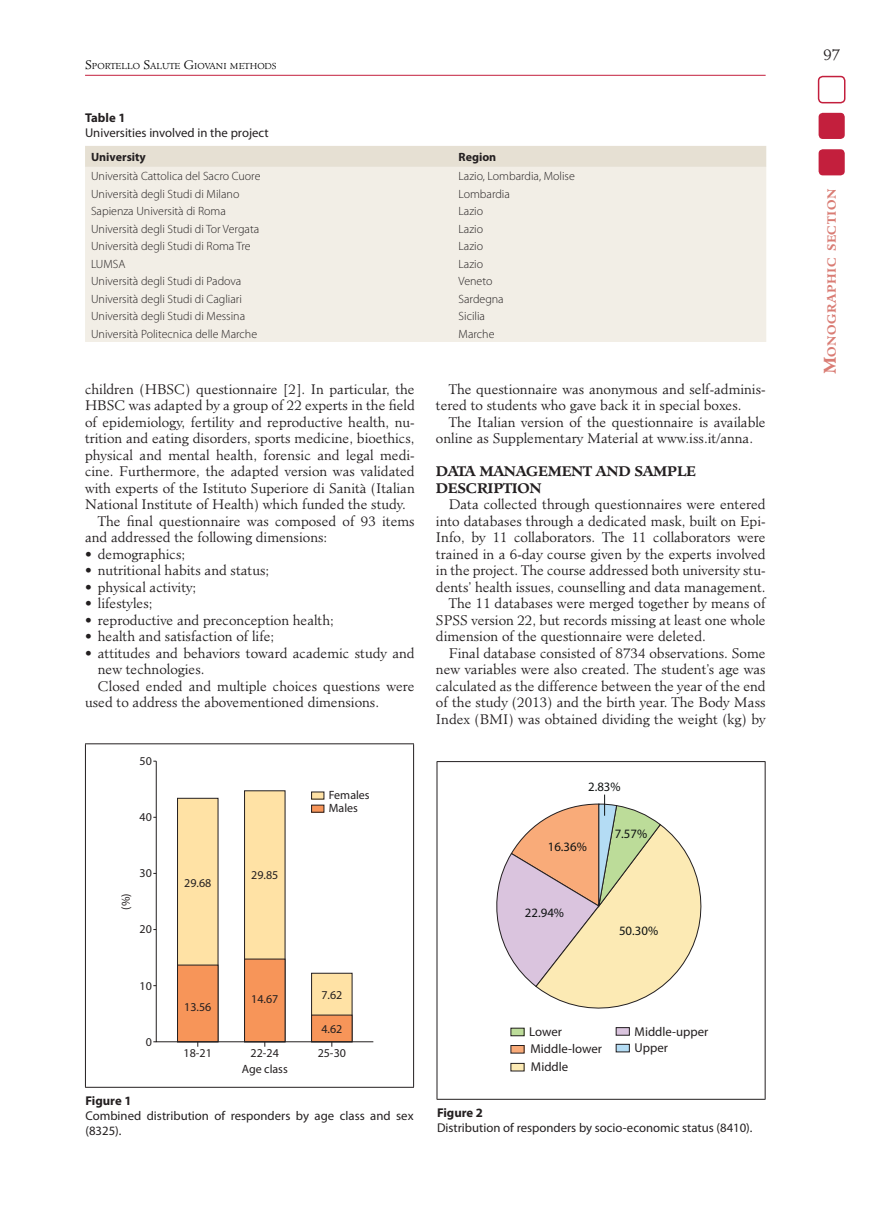
<style>
.page{position:relative;width:872px;height:1212px;background:#fff}
.page>*{position:absolute;margin:0;border:0;box-sizing:border-box;transform-origin:0 0}
.t1{font:300 15px "Minister Std";color:#231f20}
.t2{font:300 13.5px/16.5px "Minister Std";color:#231f20}
.t3{font:700 13.5px/16.5px "Minister Std";letter-spacing:-.02em;color:#231f20}
.t4{font:12.75px/15px "Myriad Pro";color:#231f20}
.t5{font:12.75px "Myriad Pro";color:#0f1313}
.t6{font:700 12.75px "Myriad Pro";color:#231f20}
.t7{font:300 12px "Myriad Pro";color:#231f20}
.t8{font:12px/15.6px "Myriad Pro";color:#231f20;text-align:center}
.t9{font:700 12px "Myriad Pro";color:#231f20}
.t10{font:700 11.55px "Minister Std";letter-spacing:.045em;color:#d97c74}
.t11{font:300 8.4px "Minister Std";color:#000}
.s1{font-size:12px}
.s2{font-size:16.5px}
</style>
<div class="page">
<hr style="left:85px;top:75px;width:680px;height:1px;background:#c31f3d">
<div style="left:818px;top:76px;width:27px;height:27px;border:2px solid #c31f3d;border-radius:4px"></div>
<div style="left:818px;top:113px;width:26px;height:26px;background:#c31f3d;border-radius:4px"></div>
<div style="left:818px;top:149px;width:26px;height:26px;background:#c31f3d;border-radius:4px"></div>
<div style="left:85px;top:146px;width:681px;height:21px;background:#e6e0d3"></div>
<div style="left:85px;top:167px;width:681px;height:175px;background:#f2eee6"></div>
<hr style="left:85px;top:743px;width:329px;height:1px;background:#231f20">
<hr style="left:85px;top:744px;width:1px;height:343px;background:#231f20">
<hr style="left:413px;top:744px;width:1px;height:343px;background:#231f20">
<hr style="left:85px;top:1087px;width:329px;height:1px;background:#231f20">
<svg style="left:177px;top:1042px;width:41px;height:5px"></svg>
<svg style="left:311px;top:1042px;width:41px;height:5px"></svg>
<svg style="left:155px;top:760px;width:219px;height:282px"></svg>
<hr style="left:436px;top:761px;width:329px;height:1px;background:#231f20">
<hr style="left:436px;top:762px;width:1px;height:337px;background:#231f20">
<hr style="left:764px;top:762px;width:1px;height:337px;background:#231f20">
<hr style="left:436px;top:1099px;width:329px;height:1px;background:#231f20">
<div style="left:511px;top:1063px;width:13px;height:8px;background:#fceab4"></div>
<div style="left:511px;top:1063px;width:13px;height:8px;border:1px solid #231f20"></div>
<div style="left:511px;top:1028px;width:13px;height:8px;background:#bcdc99"></div>
<div style="left:511px;top:1028px;width:13px;height:8px;border:1px solid #231f20"></div>
<div style="left:616px;top:1044px;width:13px;height:8px;background:#b4dcf4"></div>
<div style="left:616px;top:1044px;width:13px;height:8px;border:1px solid #231f20"></div>
<div style="left:616px;top:1027px;width:13px;height:8px;background:#dac4de"></div>
<div style="left:616px;top:1027px;width:13px;height:8px;border:1px solid #231f20"></div>
<div style="left:511px;top:1045px;width:13px;height:8px;background:#f9ab79"></div>
<div style="left:511px;top:1045px;width:13px;height:8px;border:1px solid #231f20"></div>
<svg style="left:496px;top:794px;width:206px;height:215px"></svg>
<p class="t11" style="left:85px;top:61px;width:192px"><span class="s1">S</span>PORTELLO <span class="s1">S</span>ALUTE <span class="s1">G</span>IOVANI METHODS</p>
<p class="t6" style="left:85px;top:111px;width:42px">Table 1</p>
<p class="t4" style="left:85px;top:126px;width:185px">Universities involved in the project</p>
<p class="t9" style="left:91px;top:150px;width:56px">University</p>
<p class="t9" style="left:458px;top:150px;width:39px">Region</p>
<p class="t7" style="left:91px;top:170px;width:171px">Università Cattolica del Sacro Cuore</p>
<p class="t7" style="left:458px;top:170px;width:118px">Lazio, Lombardia, Molise</p>
<p class="t7" style="left:91px;top:187px;width:150px">Università degli Studi di Milano</p>
<p class="t7" style="left:458px;top:187px;width:53px">Lombardia</p>
<p class="t7" style="left:91px;top:205px;width:136px">Sapienza Università di Roma</p>
<p class="t7" style="left:458px;top:205px;width:26px">Lazio</p>
<p class="t7" style="left:91px;top:222px;width:170px">Università degli Studi di Tor Vergata</p>
<p class="t7" style="left:458px;top:222px;width:26px">Lazio</p>
<p class="t7" style="left:91px;top:240px;width:161px">Università degli Studi di Roma Tre</p>
<p class="t7" style="left:458px;top:240px;width:26px">Lazio</p>
<p class="t7" style="left:91px;top:257px;width:36px">LUMSA</p>
<p class="t7" style="left:458px;top:257px;width:26px">Lazio</p>
<p class="t7" style="left:91px;top:275px;width:152px">Università degli Studi di Padova</p>
<p class="t7" style="left:458px;top:275px;width:35px">Veneto</p>
<p class="t7" style="left:91px;top:292px;width:152px">Università degli Studi di Cagliari</p>
<p class="t7" style="left:458px;top:292px;width:47px">Sardegna</p>
<p class="t7" style="left:91px;top:310px;width:156px">Università degli Studi di Messina</p>
<p class="t7" style="left:458px;top:310px;width:28px">Sicilia</p>
<p class="t7" style="left:91px;top:327px;width:168px">Università Politecnica delle Marche</p>
<p class="t7" style="left:458px;top:327px;width:37px">Marche</p>
<p class="t2" style="left:85px;top:381px;width:331px">children (HBSC) questionnaire [2]. In particular, the</p>
<p class="t2" style="left:85px;top:397px;width:331px">HBSC was adapted by a group of 22 experts in the field</p>
<p class="t2" style="left:85px;top:414px;width:331px">of epidemiology, fertility and reproductive health, nu-</p>
<p class="t2" style="left:85px;top:430px;width:331px">trition and eating disorders, sports medicine, bioethics,</p>
<p class="t2" style="left:85px;top:447px;width:331px">physical and mental health, forensic and legal medi-</p>
<p class="t2" style="left:85px;top:463px;width:331px">cine. Furthermore, the adapted version was validated</p>
<p class="t2" style="left:85px;top:480px;width:331px">with experts of the Istituto Superiore di Sanità (Italian</p>
<p class="t2" style="left:85px;top:496px;width:322px">National Institute of Health) which funded the study.</p>
<p class="t2" style="left:98px;top:513px;width:318px">The final questionnaire was composed of 93 items</p>
<p class="t2" style="left:85px;top:529px;width:244px">and addressed the following dimensions:</p>
<p class="t2" style="left:85px;top:546px;width:102px">• demographics;</p>
<p class="t2" style="left:85px;top:562px;width:186px">• nutritional habits and status;</p>
<p class="t2" style="left:85px;top:579px;width:113px">• physical activity;</p>
<p class="t2" style="left:85px;top:595px;width:69px">• lifestyles;</p>
<p class="t2" style="left:85px;top:612px;width:250px">• reproductive and preconception health;</p>
<p class="t2" style="left:85px;top:628px;width:191px">• health and satisfaction of life;</p>
<p class="t2" style="left:85px;top:645px;width:331px">• attitudes and behaviors toward academic study and</p>
<p class="t2" style="left:98px;top:661px;width:108px">new technologies.</p>
<p class="t2" style="left:98px;top:678px;width:318px">Closed ended and multiple choices questions were</p>
<p class="t2" style="left:85px;top:694px;width:296px">used to address the abovementioned dimensions.</p>
<p class="t8" style="left:140px;top:753px;width:14px">50</p>
<p class="t8" style="left:140px;top:809px;width:14px">40</p>
<p class="t8" style="left:118px;top:910px;width:18px;rotate:-90deg">(%)</p>
<p class="t8" style="left:140px;top:866px;width:14px">30</p>
<p class="t8" style="left:140px;top:922px;width:14px">20</p>
<p class="t8" style="left:140px;top:978px;width:14px">10</p>
<p class="t8" style="left:146px;top:1034px;width:8px">0</p>
<p class="t8" style="left:184px;top:876px;width:29px">29.68</p>
<p class="t8" style="left:251px;top:867px;width:29px">29.85</p>
<p class="t8" style="left:184px;top:999px;width:29px">13.56</p>
<p class="t8" style="left:251px;top:991px;width:29px">14.67</p>
<p class="t8" style="left:329px;top:789px;width:42px;line-height:13.2px;text-align:left">Females<br>Males</p>
<p class="t8" style="left:321px;top:987px;width:22px">7.62</p>
<p class="t8" style="left:321px;top:1021px;width:22px">4.62</p>
<p class="t8" style="left:184px;top:1045px;width:30px">18-21</p>
<p class="t8" style="left:242px;top:1045px;width:47px">22-24<br>Age class</p>
<p class="t8" style="left:318px;top:1045px;width:30px">25-30</p>
<p class="t6" style="left:85px;top:1094px;width:47px">Figure 1</p>
<p class="t4" style="left:85px;top:1109px;width:330px">Combined distribution of responders by age class and sex (8325).</p>
<p class="t2" style="left:436px;top:381px;width:331px;text-indent:13px">The questionnaire was anonymous and self-adminis&shy;tered to students who gave back it in special boxes.</p>
<p class="t2" style="left:436px;top:414px;width:331px;text-indent:13px">The Italian version of the questionnaire is available online as Supplementary Material at www.iss.it/anna.</p>
<p class="t3" style="left:436px;top:463px;width:261px">DATA MANAGEMENT AND SAMPLE<br>DESCRIPTION</p>
<p class="t2" style="left:449px;top:496px;width:318px">Data collected through questionnaires were entered</p>
<p class="t2" style="left:436px;top:513px;width:331px">into databases through a dedicated mask, built on Epi-</p>
<p class="t2" style="left:436px;top:529px;width:331px">Info, by 11 collaborators. The 11 collaborators were</p>
<p class="t2" style="left:436px;top:546px;width:331px">trained in a 6-day course given by the experts involved</p>
<p class="t2" style="left:436px;top:562px;width:331px">in the project. The course addressed both university stu-</p>
<p class="t2" style="left:436px;top:579px;width:331px">dents’ health issues, counselling and data management.</p>
<p class="t2" style="left:449px;top:595px;width:318px">The 11 databases were merged together by means of</p>
<p class="t2" style="left:436px;top:612px;width:331px">SPSS version 22, but records missing at least one whole</p>
<p class="t2" style="left:436px;top:628px;width:271px">dimension of the questionnaire were deleted.</p>
<p class="t2" style="left:449px;top:645px;width:318px">Final database consisted of 8734 observations. Some</p>
<p class="t2" style="left:436px;top:661px;width:331px">new variables were also created. The student’s age was</p>
<p class="t2" style="left:436px;top:678px;width:331px">calculated as the difference between the year of the end</p>
<p class="t2" style="left:436px;top:694px;width:331px">of the study (2013) and the birth year. The Body Mass</p>
<p class="t2" style="left:436px;top:711px;width:331px">Index (BMI) was obtained dividing the weight (kg) by</p>
<p class="t5" style="left:588px;top:780px;width:34px">2.83%</p>
<p class="t5" style="left:548px;top:840px;width:41px">16.36%</p>
<p class="t5" style="left:525px;top:906px;width:41px">22.94%</p>
<p class="t5" style="left:614px;top:827px;width:34px">7.57%</p>
<p class="t5" style="left:619px;top:924px;width:41px">50.30%</p>
<p class="t4" style="left:529px;top:1024px;width:34px">Lower</p>
<p class="t4" style="left:530px;top:1042px;width:73px">Middle-lower</p>
<p class="t4" style="left:531px;top:1060px;width:39px">Middle</p>
<p class="t4" style="left:634px;top:1024px;width:75px">Middle-upper</p>
<p class="t4" style="left:634px;top:1041px;width:35px">Upper</p>
<p class="t6" style="left:437px;top:1106px;width:47px">Figure 2</p>
<p class="t4" style="left:437px;top:1121px;width:317px">Distribution of responders by socio-economic status (8410).</p>
<p class="t1" style="left:823px;top:45px;width:18px">97</p>
<p class="t10" style="left:824px;top:374px;width:187px;rotate:-90deg"><span class="s2">M</span>onographic section</p>
</div>
